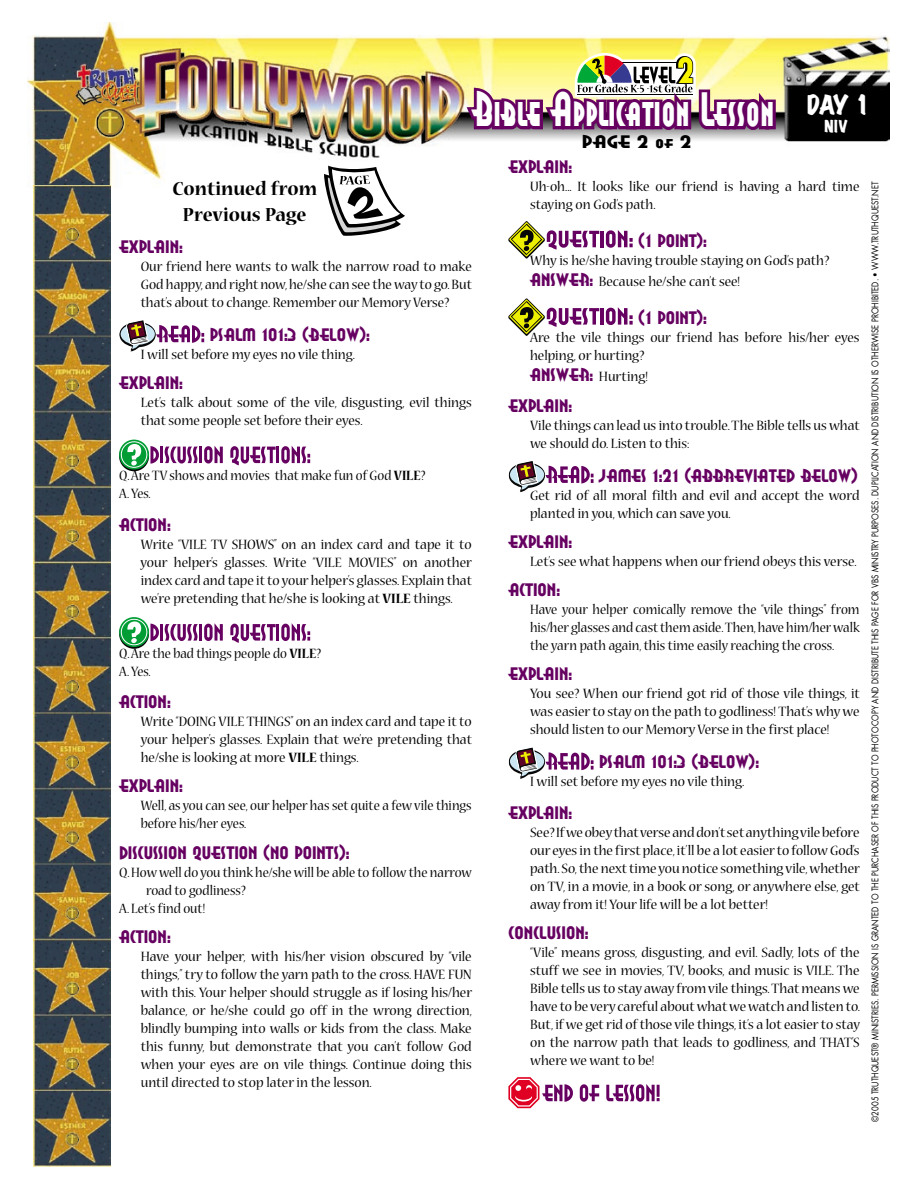
<style>
.page{position:relative;width:918px;height:1188px;background:#fff}
.page>*{position:absolute;margin:0;border:0;box-sizing:border-box;transform-origin:0 0}
.t1{font:48px "Anna Extended ITC";color:#fff;scale:.7 1}
.t2{font:expanded 24px "Marker Felt";color:#fff}
.t3{font:700 21px/25.2px "Nueva Std";color:#000;text-align:center;scale:.95 1}
.t4{font:18px "Anna Extended ITC";color:#660061;scale:.95 1}
.t5{font:18px "Anna Extended ITC";color:#000;scale:1.2 1}
.t6{font:15px/18px "Nueva Std";color:#000;scale:.95 1}
.t7{font:15px/18px "Nueva Std";color:#000;scale:.91 1}
.t8{font:15px/18px "Nueva Std";color:#000;text-align:justify;scale:.94 1}
.t9{font:15px/18px "Nueva Std";color:#000;scale:.9 1}
.t10{font:expanded 15px "Marker Felt";color:#fff}
.t11{font:9px "Futura";color:#000;scale:.85 1}
.s1{font-weight:700}
.s2{font-family:"Anna Extended ITC";font-size:18px;color:#660061}
</style>
<div class="page">
<img style="left:27px;top:23px;width:863px;height:164px">
<img style="left:33px;top:185px;width:78px;height:981px">
<svg style="left:120px;top:320px;width:84px;height:32px"></svg>
<svg style="left:119px;top:441px;width:30px;height:30px"></svg>
<svg style="left:119px;top:440px;width:30px;height:30px"></svg>
<svg style="left:121px;top:441px;width:26px;height:27px"></svg>
<div style="left:122px;top:442px;width:24px;height:25px;background:#009d35;border-radius:50%"></div>
<svg style="left:127px;top:444px;width:14px;height:22px"></svg>
<svg style="left:150px;top:446px;width:9px;height:18px"></svg>
<hr style="left:160px;top:447px;width:3px;height:16px;background:#660061">
<svg style="left:165px;top:447px;width:33px;height:17px"></svg>
<hr style="left:199px;top:447px;width:3px;height:16px;background:#660061">
<svg style="left:204px;top:446px;width:19px;height:18px"></svg>
<svg style="left:230px;top:446px;width:80px;height:19px"></svg>
<svg style="left:119px;top:619px;width:30px;height:30px"></svg>
<svg style="left:119px;top:617px;width:30px;height:30px"></svg>
<svg style="left:121px;top:619px;width:26px;height:26px"></svg>
<div style="left:122px;top:620px;width:24px;height:24px;background:#009d35;border-radius:50%"></div>
<svg style="left:127px;top:621px;width:14px;height:22px"></svg>
<svg style="left:150px;top:624px;width:9px;height:17px"></svg>
<hr style="left:160px;top:624px;width:3px;height:17px;background:#660061">
<svg style="left:165px;top:624px;width:33px;height:17px"></svg>
<hr style="left:199px;top:624px;width:3px;height:17px;background:#660061">
<svg style="left:204px;top:623px;width:19px;height:18px"></svg>
<svg style="left:230px;top:623px;width:80px;height:20px"></svg>
<svg style="left:509px;top:222px;width:35px;height:35px"></svg>
<svg style="left:511px;top:224px;width:88px;height:31px"></svg>
<hr style="left:600px;top:231px;width:4px;height:16px;background:#660061">
<svg style="left:606px;top:230px;width:27px;height:18px"></svg>
<svg style="left:509px;top:299px;width:35px;height:35px"></svg>
<svg style="left:511px;top:301px;width:88px;height:31px"></svg>
<hr style="left:600px;top:308px;width:4px;height:17px;background:#660061">
<svg style="left:606px;top:307px;width:27px;height:18px"></svg>
<svg style="left:509px;top:461px;width:85px;height:32px"></svg>
<svg style="left:509px;top:747px;width:85px;height:32px"></svg>
<svg style="left:508px;top:1077px;width:65px;height:31px"></svg>
<svg style="left:580px;top:1084px;width:19px;height:18px"></svg>
<svg style="left:606px;top:1084px;width:54px;height:18px"></svg>
<svg style="left:462px;top:53px;width:317px;height:82px;background:#b18b81"></svg>
<svg style="left:324px;top:166px;width:81px;height:70px"></svg>
<h1 class="t1" style="left:472px;top:82px;width:434px">BIBLE APPLICATION LESSON</h1>
<p class="t5" style="left:582px;top:131px;width:11px">PAGE</p>
<p class="t5" style="left:637px;top:131px;width:47px">2 OF 2</p>
<h2 class="t2" style="left:807px;top:93px;width:65px">DAY 1</h2>
<p class="t10" style="left:824px;top:119px;width:25px">NIV</p>
<h3 class="t3" style="left:172px;top:177px;width:154px">Continued from<br>Previous Page</h3>
<p class="t4" style="left:119px;top:236px;width:69px">EXPLAIN:</p>
<p class="t8" style="left:141px;top:258px;width:354px">Our friend here wants to walk the narrow road to make God happy, and right now,he/she can see the way to go.But that’s about to change. Remember our Memory Verse?</p>
<p class="t4" style="left:210px;top:324px;width:170px">PSALM 101:3 (BELOW):</p>
<p class="t6" style="left:141px;top:346px;width:227px">I will set before my eyes no vile thing.</p>
<p class="t4" style="left:119px;top:373px;width:69px">EXPLAIN:</p>
<p class="t6" style="left:141px;top:394px;width:350px">Let’s talk about some of the vile, disgusting, evil things that some people set before their eyes.</p>
<p class="t9" style="left:119px;top:467px;width:342px">Q.Are TV shows and movies that make fun of God <span class="s1">vile</span>?<br>A. Yes.</p>
<p class="t4" style="left:119px;top:514px;width:56px">ACTION:</p>
<p class="t6" style="left:141px;top:536px;width:350px;text-align:justify">Write “VILE TV SHOWS” on an index card and tape it to your helper’s glasses. Write “VILE MOVIES” on another index card and tape itto your helper’s glasses. Explain that we’re pretending that he/she is looking at <span class="s1">Vile</span> things.</p>
<p class="t9" style="left:119px;top:645px;width:226px">Q.Are the bad things people do <span class="s1">vile</span>?<br>A. Yes.</p>
<p class="t4" style="left:119px;top:692px;width:56px">ACTION:</p>
<p class="t6" style="left:141px;top:713px;width:350px;text-align:justify">Write “DOING VILE THINGS” on an index card and tape it to your helper’s glasses. Explain that we’re pretending that he/she is looking at more <span class="s1">Vile</span> things.</p>
<p class="t4" style="left:119px;top:776px;width:69px">EXPLAIN:</p>
<p class="t7" style="left:141px;top:798px;width:365px">Well, as you can see, our helper has set quite a few vile things before his/her eyes.</p>
<p class="t4" style="left:119px;top:842px;width:244px">DISCUSSION QUESTION (NO POINTS):</p>
<p class="t7" style="left:119px;top:864px;width:389px">Q.How well do you think he/she will be able to follow the narrow</p>
<p class="t7" style="left:146px;top:882px;width:111px">road to godliness?</p>
<p class="t7" style="left:119px;top:900px;width:96px">A. Let’s find out!</p>
<p class="t4" style="left:119px;top:926px;width:56px">ACTION:</p>
<p class="t6" style="left:141px;top:948px;width:350px;text-align:justify">Have your helper, with his/her vision obscured by “vile things,” try to follow the yarn path to the cross. HAVE FUN with this. Your helper should struggle as if losing his/her balance, or he/she could go off in the wrong direction, blindly bumping into walls or kids from the class. Make this funny, but demonstrate that you can’t follow God when your eyes are on vile things. Continue doing this until directed to stop later in the lesson.</p>
<p class="t4" style="left:508px;top:156px;width:69px">EXPLAIN:</p>
<p class="t6" style="left:530px;top:178px;width:348px">Uh-oh... It looks like our friend is having a hard time staying on God’s path.</p>
<p class="t4" style="left:638px;top:230px;width:74px">(1 POINT):</p>
<p class="t6" style="left:530px;top:250px;width:317px;line-height:21.6px">Why is he/she having trouble staying on God’s path?<br><span class="s2">ANSWER:</span> Because he/she can’t see!</p>
<p class="t4" style="left:638px;top:307px;width:74px">(1 POINT):</p>
<p class="t6" style="left:530px;top:329px;width:348px">Are the vile things our friend has before his/her eyes helping, or hurting?</p>
<p class="t6" style="left:530px;top:369px;width:126px"><span class="s2">ANSWER:</span> Hurting!</p>
<p class="t4" style="left:508px;top:395px;width:69px">EXPLAIN:</p>
<p class="t6" style="left:530px;top:417px;width:349px">Vile things can lead us into trouble.The Bible tells us what we should do. Listen to this:</p>
<p class="t4" style="left:599px;top:465px;width:274px">JAMES 1:21 (ABBREVIATED BELOW)</p>
<p class="t6" style="left:530px;top:487px;width:348px">Get rid of all moral filth and evil and accept the word planted in you, which can save you.</p>
<p class="t4" style="left:508px;top:531px;width:69px">EXPLAIN:</p>
<p class="t6" style="left:530px;top:553px;width:345px">Let’s see what happens when our friend obeys this verse.</p>
<p class="t4" style="left:508px;top:580px;width:56px">ACTION:</p>
<p class="t7" style="left:530px;top:601px;width:364px;text-align:justify">Have your helper comically remove the “vile things” from his/her glasses and castthem aside.Then,have him/herwalk the yarn path again, this time easily reaching the cross.</p>
<p class="t4" style="left:508px;top:664px;width:69px">EXPLAIN:</p>
<p class="t6" style="left:530px;top:686px;width:349px;text-align:justify">You see? When our friend got rid of those vile things, it was easier to stay on the path to godliness! That’s why we should listen to our Memory Verse in the first place!</p>
<p class="t4" style="left:599px;top:752px;width:170px">PSALM 101:3 (BELOW):</p>
<p class="t6" style="left:530px;top:773px;width:227px">I will set before my eyes no vile thing.</p>
<p class="t4" style="left:508px;top:802px;width:69px">EXPLAIN:</p>
<p class="t6" style="left:530px;top:824px;width:349px;text-align:justify">See?Ifweobeythatverse anddon’tsetanythingvilebefore our eyes in the first place, it’ll be a lot easierto follow God’s path. So,the nexttime you notice something vile,whether on TV, in a movie, in a book or song, or anywhere else, get away from it! Your life will be a lot better!</p>
<p class="t4" style="left:508px;top:922px;width:86px">CONCLUSION:</p>
<p class="t6" style="left:530px;top:944px;width:349px;text-align:justify">“Vile” means gross, disgusting, and evil. Sadly, lots of the stuff we see in movies, TV, books, and music is VILE. The Bible tells us to stay away from vile things.That means we have to be very careful aboutwhatwewatch and listen to.<br>But, if we get rid of those vile things, it’s a lot easier to stay on the narrow path that leads to godliness, and THAT’S where we want to be!</p>
<p class="t11" style="left:869px;top:1122px;width:1107px;rotate:-90deg">©2005 TruthQuest® Ministries. Permission is granted to the purchaser of this product to photocopy and distribute this page for VBS ministry purposes. Duplication and distribution is otherwise prohibited. • www.truthquest.net</p>
</div>
